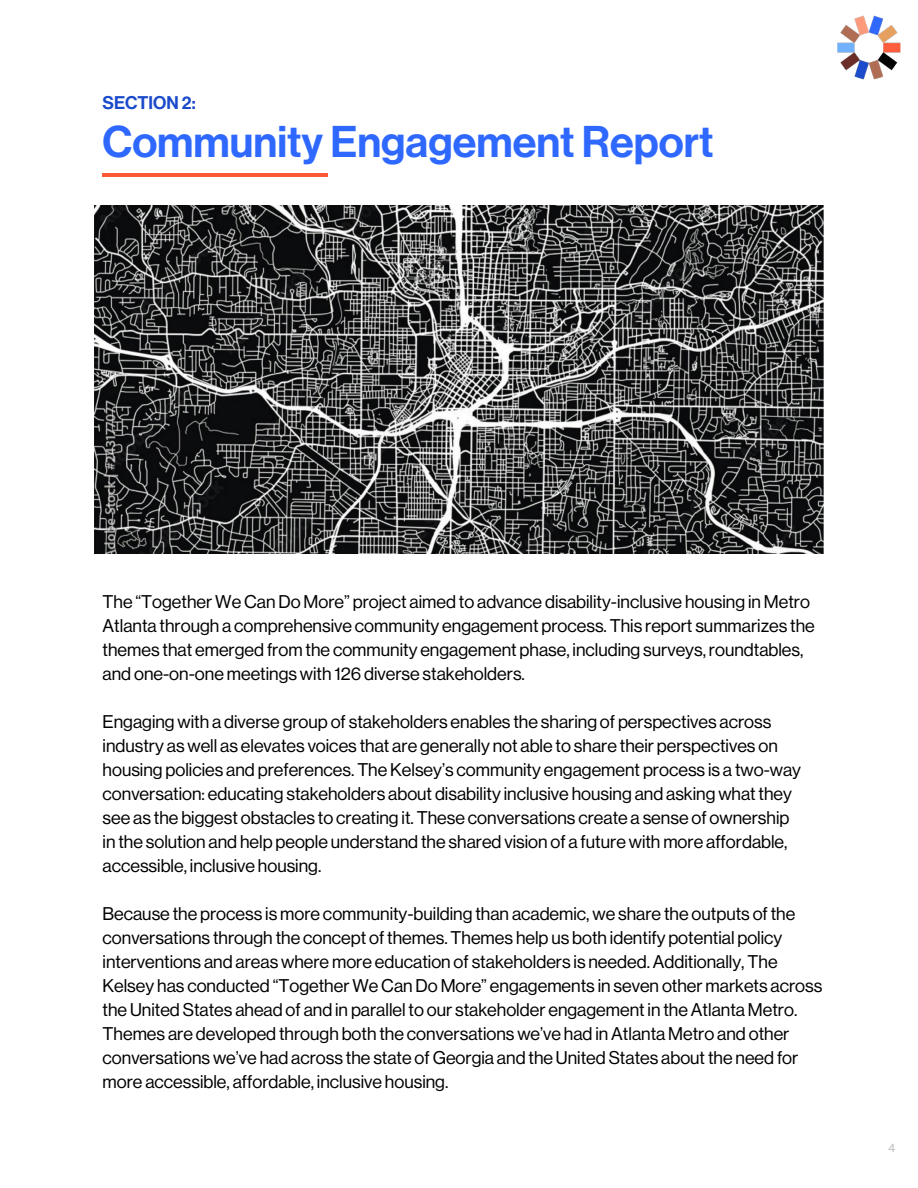
<style>
.page{position:relative;width:918px;height:1188px;background:#fff}
.page>*{position:absolute;margin:0;border:0;box-sizing:border-box;transform-origin:0 0}
.t1{font:500 43.5px "Neue Haas Grotesk Display 65";color:#2f68ff}
.t2{font:18px/24px "Neue Haas Grotesk Display 55 Roman";color:#000}
.t3{font:500 18px "Neue Haas Grotesk Display 65";color:#1a49cb}
.t4{font:12px "Neue Haas Grotesk Display 55 Roman";color:#bbbcbb}
</style>
<div class="page">
<img style="left:94px;top:206px;width:730px;height:348px">
<hr style="left:103px;top:173px;width:225px;height:4px;background:#ff5836">
<img style="left:837px;top:15px;width:64px;height:65px">
<p class="t3" style="left:103px;top:92px;width:95px">SECTION 2:</p>
<h1 class="t1" style="left:103px;top:117px;width:612px">Community Engagement Report</h1>
<p class="t2" style="left:103px;top:590px;width:714px">The “Together We Can Do More” project aimed to advance disability-inclusive housing in Metro Atlanta through a comprehensive community engagement process. This report summarizes the themes that emerged from the community engagement phase, including surveys, roundtables, and one-on-one meetings with 126 diverse stakeholders.</p>
<p class="t2" style="left:103px;top:710px;width:700px">Engaging with a diverse group of stakeholders enables the sharing of perspectives across industry as well as elevates voices that are generally not able to share their perspectives on housing policies and preferences. The Kelsey’s community engagement process is a two-way conversation: educating stakeholders about disability inclusive housing and asking what they see as the biggest obstacles to creating it. These conversations create a sense of ownership in the solution and help people understand the shared vision of a future with more affordable, accessible, inclusive housing.</p>
<p class="t2" style="left:103px;top:902px;width:721px">Because the process is more community-building than academic, we share the outputs of the conversations through the concept of themes. Themes help us both identify potential policy interventions and areas where more education of stakeholders is needed. Additionally, The Kelsey has conducted “Together We Can Do More” engagements in seven other markets across the United States ahead of and in parallel to our stakeholder engagement in the Atlanta Metro.<br>Themes are developed through both the conversations we’ve had in Atlanta Metro and other conversations we’ve had across the state of Georgia and the United States about the need for more accessible, affordable, inclusive housing.</p>
<p class="t4" style="left:889px;top:1141px;width:8px">4</p>
</div>
